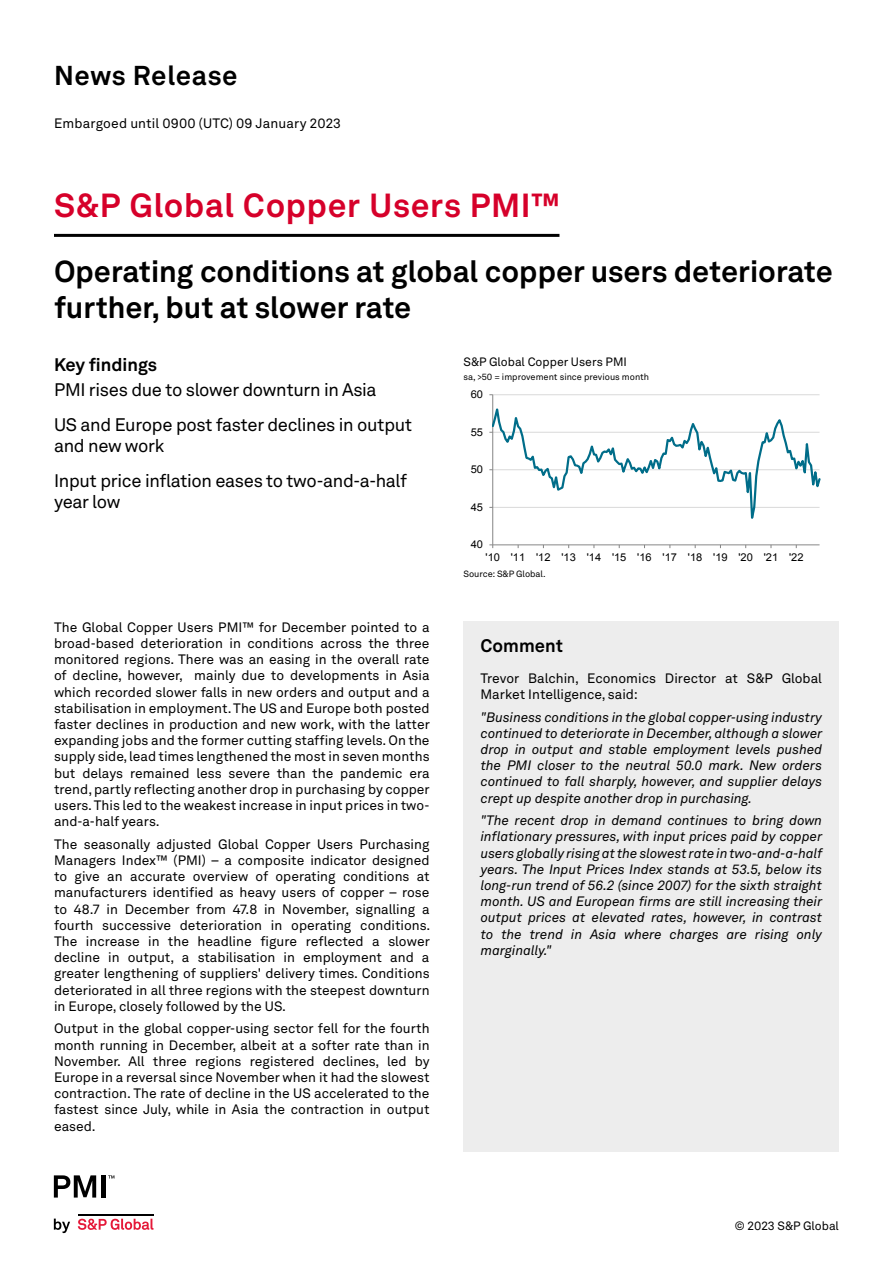
<style>
.page{position:relative;width:893px;height:1263px;background:#fff}
.page>*{position:absolute;margin:0;border:0;box-sizing:border-box;transform-origin:0 0}
.t1{font:700 33px "Akkurat LL";letter-spacing:.02em;color:#d6002a}
.t2{font:700 30px/36px "Akkurat LL";color:#000}
.t3{font:700 27px "Akkurat LL";letter-spacing:.025em;color:#000}
.t4{font:18px/34.3px "Akkurat LL";letter-spacing:-.02em;color:#000}
.t5{font:700 18px "Akkurat LL";color:#000}
.t6{font:13.5px/16.2px "Akkurat LL";color:#000;text-align:justify}
.t7{font:italic 13.5px/16.2px "Akkurat LL";color:#000;text-align:justify}
.t8{font:12px "Akkurat LL";color:#000}
.t9{font:10.8px "Arial";color:#000}
.t10{font:9px "Akkurat LL";color:#000}
</style>
<div class="page">
<hr style="left:493px;top:394px;width:326px;height:1px;background:#d9d9d9">
<hr style="left:492px;top:395px;width:1px;height:150px;background:#868686">
<hr style="left:493px;top:544px;width:326px;height:1px;background:#868686">
<svg style="left:493px;top:398px;width:327px;height:138px"></svg>
<hr style="left:54px;top:234px;width:505px;height:3px;background:#000">
<div style="left:464px;top:621px;width:375px;height:51px;background:#ededed"></div>
<div style="left:463px;top:672px;width:376px;height:480px;background:#ededed"></div>
<svg style="left:54px;top:1218px;width:16px;height:15px"></svg>
<svg style="left:78px;top:1218px;width:75px;height:12px"></svg>
<hr style="left:78px;top:1213px;width:75px;height:2px;background:#000">
<svg style="left:54px;top:1175px;width:42px;height:22px"></svg>
<div style="left:101px;top:1175px;width:5px;height:22px;background:#000"></div>
<svg style="left:108px;top:1175px;width:6px;height:3px"></svg>
<h3 class="t3" style="left:54px;top:55px;width:185px">News Release</h3>
<p class="t6" style="left:54px;top:114px;width:288px">Embargoed until 0900 (UTC) 09 January 2023</p>
<h1 class="t1" style="left:54px;top:180px;width:508px">S&amp;P Global Copper Users PMI™</h1>
<h2 class="t2" style="left:54px;top:252px;width:780px">Operating conditions at global copper users deteriorate further, but at slower rate</h2>
<h3 class="t5" style="left:54px;top:351px;width:105px">Key findings</h3>
<p class="t8" style="left:463px;top:353px;width:165px">S&amp;P Global Copper Users PMI</p>
<p class="t10" style="left:463px;top:370px;width:187px">sa, &gt;50 = improvement since previous month</p>
<h3 class="t4" style="left:54px;top:372px;width:360px">PMI rises due to slower downturn in Asia<br>US and Europe post faster declines in output</h3>
<h3 class="t4" style="left:54px;top:428px;width:355px">and new work<br>Input price inflation eases to two-and-a-half</h3>
<h3 class="t4" style="left:54px;top:484px;width:68px">year low</h3>
<p class="t9" style="left:471px;top:387px;width:14px">60</p>
<p class="t9" style="left:471px;top:425px;width:14px">55</p>
<p class="t9" style="left:471px;top:462px;width:14px">50</p>
<p class="t9" style="left:471px;top:500px;width:14px">45</p>
<p class="t9" style="left:471px;top:537px;width:14px">40</p>
<p class="t9" style="left:486px;top:550px;width:319px">'10 '11 '12 '13 '14 '15 '16 '17 '18 '19 '20 '21 '22</p>
<p class="t6" style="left:54px;top:618px;width:377px">The Global Copper Users PMI™ for December pointed to a broad-based deterioration in conditions across the three monitored regions. There was an easing in the overall rate of decline, however, mainly due to developments in Asia which recorded slower falls in new orders and output and a stabilisation in employment. The US and Europe both posted faster declines in production and new work, with the latter expanding jobs and the former cutting staffing levels. On the supply side, lead times lengthened the most in seven months but delays remained less severe than the pandemic era trend, partly reflecting another drop in purchasing by copper users. This led to the weakest increase in input prices in two&shy;and-a-half years.</p>
<p class="t6" style="left:54px;top:835px;width:378px">The seasonally adjusted Global Copper Users Purchasing Managers Index™ (PMI) – a composite indicator designed to give an accurate overview of operating conditions at manufacturers identified as heavy users of copper – rose to 48.7 in December from 47.8 in November, signalling a fourth successive deterioration in operating conditions.<br>The increase in the headline figure reflected a slower decline in output, a stabilisation in employment and a greater lengthening of suppliers' delivery times. Conditions deteriorated in all three regions with the steepest downturn in Europe, closely followed by the US.</p>
<p class="t6" style="left:54px;top:1020px;width:377px">Output in the global copper-using sector fell for the fourth month running in December, albeit at a softer rate than in November. All three regions registered declines, led by Europe in a reversal since November when it had the slowest contraction. The rate of decline in the US accelerated to the fastest since July, while in Asia the contraction in output eased.</p>
<p class="t10" style="left:463px;top:567px;width:84px">Source: S&amp;P Global.</p>
<h3 class="t5" style="left:481px;top:632px;width:84px">Comment</h3>
<p class="t6" style="left:480px;top:669px;width:343px">Trevor Balchin, Economics Director at S&amp;P Global<br>Market Intelligence, said:</p>
<p class="t7" style="left:480px;top:708px;width:343px">"Business conditions in the global copper-using industry continued to deteriorate in December, although a slower drop in output and stable employment levels pushed the PMI closer to the neutral 50.0 mark. New orders continued to fall sharply, however, and supplier delays crept up despite another drop in purchasing.</p>
<p class="t7" style="left:480px;top:812px;width:343px">"The recent drop in demand continues to bring down inflationary pressures, with input prices paid by copper users globally rising at the slowest rate in two-and-a-half years. The Input Prices Index stands at 53.5, below its long-run trend of 56.2 (since 2007) for the sixth straight month. US and European firms are still increasing their output prices at elevated rates, however, in contrast to the trend in Asia where charges are rising only marginally."</p>
<p class="t8" style="left:735px;top:1216px;width:106px">© 2023 S&amp;P Global</p>
</div>
